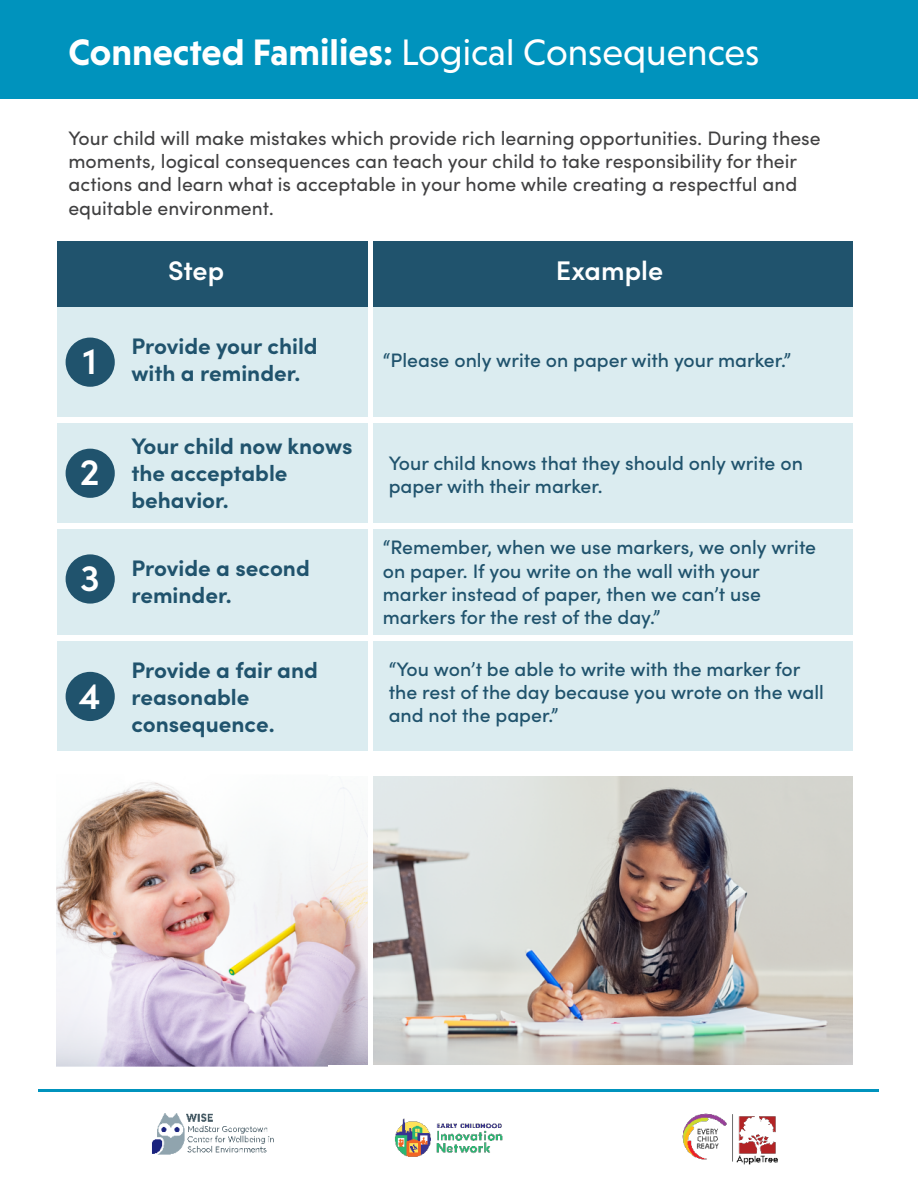
<style>
.page{position:relative;width:918px;height:1188px;background:#fff}
.page>*{position:absolute;margin:0;border:0;box-sizing:border-box;transform-origin:0 0}
.t1{font:37.5px "Niveau Grotesk";color:#fff}
.t2{font:600 37.5px "Sofia Pro";color:#fff}
.t3{font:600 27px "Sofia Pro";color:#fff}
.t4{font:700 22.5px/27px "Sofia Pro";color:#20536d}
.t5{font:500 19.5px/23.4px "Sofia Pro";color:#20536d}
.t6{font:19.5px/23.4px "Sofia Pro";color:#404041}
.s1{font-weight:700}
</style>
<div class="page">
<div style="left:0;top:0;width:918px;height:99px;background:#0093bd"></div>
<img style="left:56px;top:782px;width:312px;height:284px">
<img style="left:373px;top:776px;width:480px;height:289px">
<div style="left:328px;top:1065px;width:590px;height:105px;background:#fff"></div>
<hr style="left:38px;top:1089px;width:840px;height:3px;background:#0093bd">
<img style="left:152px;top:1113px;width:122px;height:42px">
<img style="left:395px;top:1118px;width:108px;height:39px">
<img style="left:682px;top:1113px;width:96px;height:52px">
<div style="left:57px;top:306px;width:795px;height:445px;background:#dbecf0"></div>
<div style="left:51px;top:417px;width:827px;height:6px;background:#fff"></div>
<div style="left:48px;top:523px;width:827px;height:6px;background:#fff"></div>
<div style="left:57px;top:241px;width:795px;height:66px;background:#20536d"></div>
<div style="left:32px;top:635px;width:827px;height:6px;background:#fff"></div>
<div style="left:368px;top:210px;width:5px;height:876px;background:#fff"></div>
<div style="left:66px;top:338px;width:49px;height:49px;background:#20536d;border-radius:50%"></div>
<div style="left:66px;top:449px;width:49px;height:49px;background:#20536d;border-radius:50%"></div>
<div style="left:66px;top:554px;width:49px;height:50px;background:#20536d;border-radius:50%"></div>
<div style="left:66px;top:672px;width:49px;height:49px;background:#20536d;border-radius:50%"></div>
<h1 class="t1" style="left:68px;top:31px;width:692px"><span class="s1">Connected Families:</span> Logical Consequences</h1>
<p class="t6" style="left:68px;top:125px;width:754px">Your child will make mistakes which provide rich learning opportunities. During these moments, logical consequences can teach your child to take responsibility for their actions and learn what is acceptable in your home while creating a respectful and equitable environment.</p>
<h1 class="t2" style="left:83px;top:333px;width:16px">1</h1>
<h1 class="t2" style="left:80px;top:444px;width:21px">2</h1>
<h1 class="t2" style="left:80px;top:550px;width:21px">3</h1>
<h1 class="t2" style="left:79px;top:667px;width:23px">4</h1>
<h2 class="t3" style="left:168px;top:251px;width:58px">Step</h2>
<h2 class="t3" style="left:556px;top:251px;width:109px">Example</h2>
<p class="t4" style="left:131px;top:331px;width:188px">Provide your child with a reminder.</p>
<p class="t4" style="left:131px;top:431px;width:223px">Your child now knows the acceptable behavior.</p>
<p class="t4" style="left:131px;top:553px;width:180px">Provide a second reminder.</p>
<p class="t5" style="left:383px;top:347px;width:410px">“Please only write on paper with your marker.”</p>
<p class="t5" style="left:389px;top:450px;width:416px">Your child knows that they should only write on paper with their marker.</p>
<p class="t5" style="left:383px;top:534px;width:435px">“Remember, when we use markers, we only write on paper. If you write on the wall with your marker instead of paper, then we can’t use markers for the rest of the day.”</p>
<p class="t4" style="left:131px;top:655px;width:188px">Provide a fair and reasonable consequence.</p>
<p class="t5" style="left:389px;top:656px;width:437px">“You won’t be able to write with the marker for the rest of the day because you wrote on the wall and not the paper.”</p>
</div>
